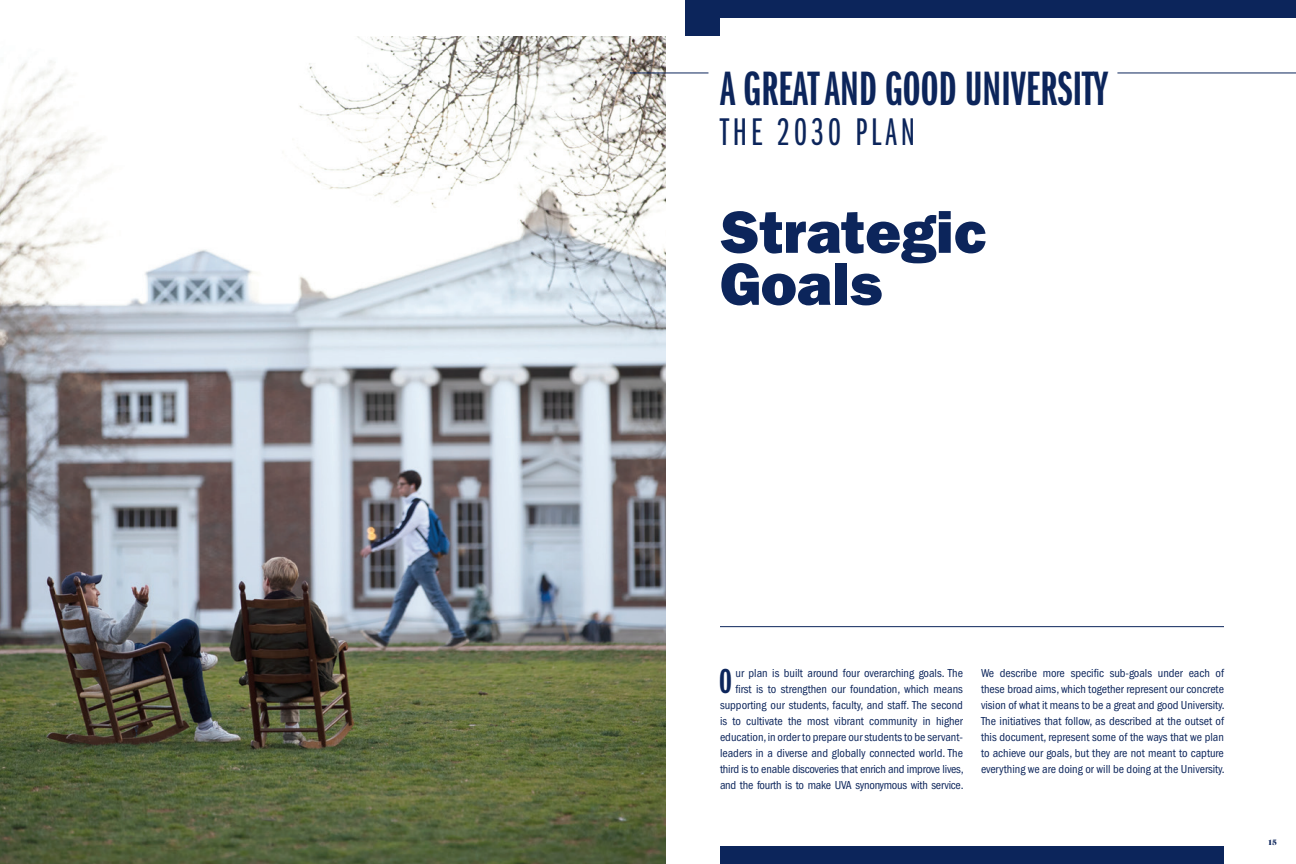
<style>
.page{position:relative;width:1296px;height:864px;background:#fff}
.page>*{position:absolute;margin:0;border:0;box-sizing:border-box;transform-origin:0 0}
.t1{font:60px "ITC Franklin Gothic Std Hvy";color:#0c255b}
.t2{font:50px "ITC Franklin Gothic Std Dm X Cp";color:#0c255b}
.t3{font:40px "ITC Franklin Gothic Std Bk X Cp";letter-spacing:.1em;color:#0c255b}
.t4{font:36px "ITC Franklin Gothic Std Dm X Cp";color:#0c255b}
.t5{font:condensed 12px/16px "ITC Franklin Gothic Std";color:#0c255b;text-align:right}
.t6{font:8px "Caslon Graphique";color:#0c255b}
</style>
<div class="page">
<img style="left:0;top:36px;width:666px;height:828px">
<hr style="left:720px;top:626px;width:504px;height:1px;background:#0c255b">
<div style="left:685px;top:0;width:611px;height:18px;background:#0c255b"></div>
<div style="left:685px;top:18px;width:35px;height:18px;background:#0c255b"></div>
<div style="left:720px;top:846px;width:504px;height:18px;background:#0c255b"></div>
<hr style="left:630px;top:73px;width:78px;height:1px;background:#0c255b">
<hr style="left:1117px;top:73px;width:179px;height:1px;background:#0c255b">
<p class="t2" style="left:720px;top:62px;width:389px">A GREAT AND GOOD UNIVERSITY</p>
<p class="t3" style="left:720px;top:111px;width:197px">THE 2030 PLAN</p>
<p class="t1" style="left:720px;top:197px;width:268px">Strategic</p>
<p class="t1" style="left:720px;top:249px;width:163px">Goals</p>
<p class="t4" style="left:719px;top:662px;width:14px">O</p>
<p class="t5" style="left:720px;top:665px;width:245px">ur plan is built around four overarching goals. The first is to strengthen our foundation, which means supporting our students, faculty, and staff. The second is to cultivate the most vibrant community in higher education, in order to prepare our students to be servant&shy;leaders in a diverse and globally connected world. The third is to enable discoveries that enrich and improve lives, and the fourth is to make UVA synonymous with service.</p>
<p class="t5" style="left:981px;top:665px;width:245px;text-align:justify">We describe more specific sub-goals under each of these broad aims, which together represent our concrete vision of what it means to be a great and good University.<br>The initiatives that follow, as described at the outset of this document, represent some of the ways that we plan to achieve our goals, but they are not meant to capture everything we are doing or will be doing at the University.</p>
<p class="t6" style="left:1268px;top:838px;width:11px">15</p>
</div>
